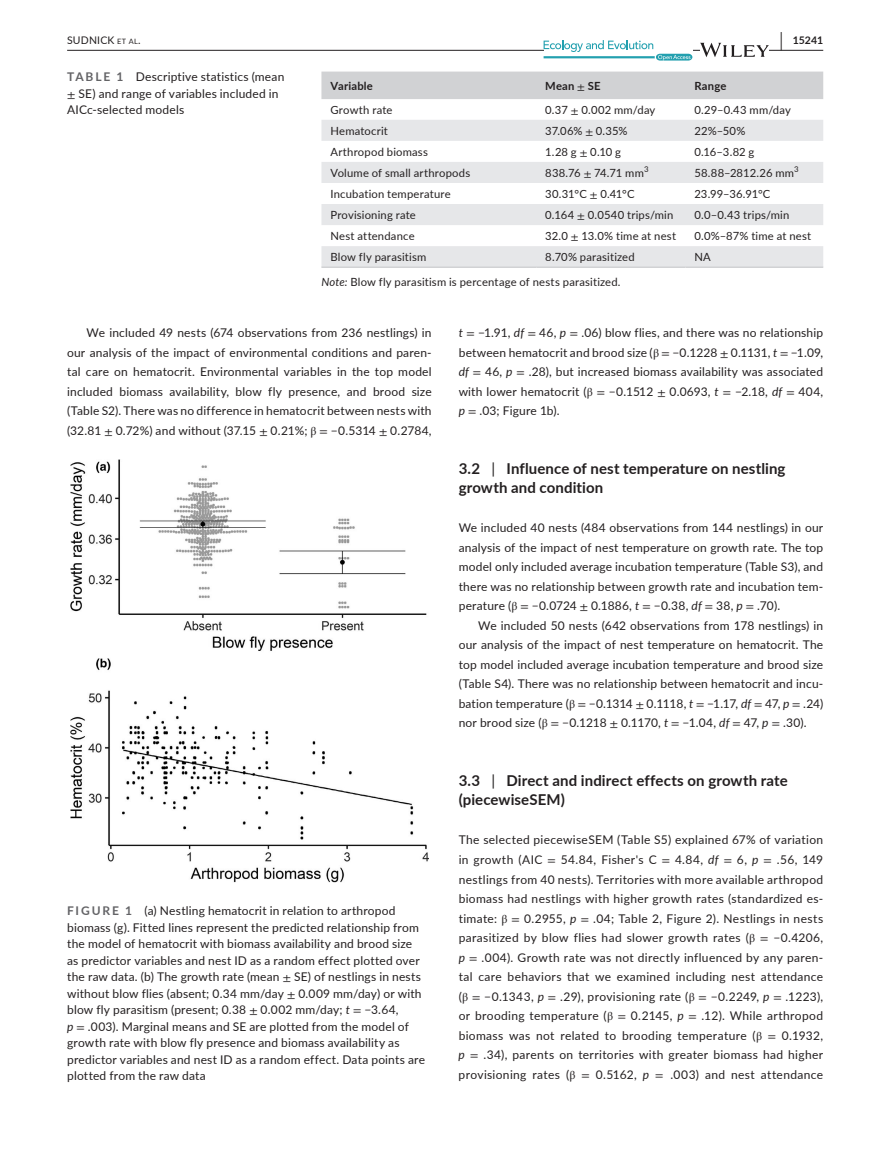
<style>
.page{position:relative;width:893px;height:1174px;background:#fff}
.page>*{position:absolute;margin:0;border:0;box-sizing:border-box;transform-origin:0 0}
.t1{font:700 19.5px "Lato";color:#231f20;scale:.48 1}
.t2{font:700 15px/19.5px "Lato";letter-spacing:.01em;color:#231f20}
.t3{font:12px/19.5px "Lato";letter-spacing:.015em;color:#231f20;text-align:justify}
.t4{font:11.25px "Lato";letter-spacing:.015em;color:#231f20}
.t5{font:700 11.25px "Lato";letter-spacing:.02em;color:#231f20}
.t6{font:10.5px "Lato";letter-spacing:.015em;color:#231f20}
.t7{font:700 10.5px "Lato";color:#231f20}
.t8{font:7.8px "Lato";color:#231f20}
.s1{font-size:7.35px}
.s2{font-weight:700;color:#636366}
.s3{font-family:"STIX"}
.s4{font-family:"STIX";font-weight:400}
.s5{font-style:italic}
.s6{font-weight:400}
</style>
<div class="page">
<hr style="left:67px;top:50px;width:756px;height:1px;background:#231f20">
<svg style="left:544px;top:40px;width:148px;height:21px"></svg>
<svg style="left:700px;top:43px;width:69px;height:14px"></svg>
<div style="left:321px;top:72px;width:502px;height:27px;background:#d1d2d4"></div>
<svg style="left:321px;top:120px;width:502px;height:146px;fill:#e6e7e9"></svg>
<hr style="left:321px;top:266px;width:215px;height:2px;background:#d1d2d4">
<hr style="left:536px;top:266px;width:149px;height:2px;background:#d1d2d4">
<hr style="left:685px;top:266px;width:138px;height:2px;background:#d1d2d4">
<img style="left:71px;top:459px;width:357px;height:424px">
<h1 class="t1" style="left:780px;top:25px;width:7px">|</h1>
<p class="t6" style="left:67px;top:33px;width:75px">SUDNICK <span class="s1">et al</span>.</p>
<p class="t7" style="left:793px;top:33px;width:32px">15241</p>
<p class="t3" style="left:67px;top:68px;width:219px;line-height:16.5px;text-align:left"><span class="s2">TABLE 1</span> Descriptive statistics (mean <span class="s3">±</span> SE) and range of variables included in<br>AICc-selected models</p>
<p class="t5" style="left:330px;top:77px;width:44px">Variable</p>
<p class="t5" style="left:545px;top:77px;width:57px">Mean <span class="s4">±</span> SE</p>
<p class="t5" style="left:694px;top:77px;width:33px">Range</p>
<p class="t4" style="left:330px;top:102px;width:64px">Growth rate</p>
<p class="t4" style="left:545px;top:102px;width:112px">0.37 <span class="s3">±</span> 0.002 mm/day</p>
<p class="t4" style="left:694px;top:102px;width:98px">0.29–0.43 mm/day</p>
<p class="t4" style="left:330px;top:123px;width:59px">Hematocrit</p>
<p class="t4" style="left:545px;top:123px;width:84px">37.06% <span class="s3">±</span> 0.35%</p>
<p class="t4" style="left:694px;top:123px;width:53px">22%–50%</p>
<p class="t4" style="left:330px;top:144px;width:99px">Arthropod biomass</p>
<p class="t4" style="left:545px;top:144px;width:77px">1.28 g <span class="s3">±</span> 0.10 g</p>
<p class="t4" style="left:694px;top:144px;width:62px">0.16–3.82 g</p>
<p class="t4" style="left:330px;top:165px;width:141px">Volume of small arthropods</p>
<p class="t4" style="left:545px;top:165px;width:100px">838.76 <span class="s3">±</span> 74.71 mm</p>
<p class="t8" style="left:644px;top:163px;width:6px">3</p>
<p class="t4" style="left:694px;top:165px;width:101px">58.88–2812.26 mm</p>
<p class="t8" style="left:794px;top:163px;width:6px">3</p>
<p class="t4" style="left:330px;top:186px;width:122px">Incubation temperature</p>
<p class="t4" style="left:545px;top:186px;width:91px">30.31°C <span class="s3">±</span> 0.41°C</p>
<p class="t4" style="left:694px;top:186px;width:78px">23.99–36.91°C</p>
<p class="t4" style="left:330px;top:207px;width:87px">Provisioning rate</p>
<p class="t4" style="left:545px;top:207px;width:130px">0.164 <span class="s3">±</span> 0.0540 trips/min</p>
<p class="t4" style="left:694px;top:207px;width:97px">0.0–0.43 trips/min</p>
<p class="t4" style="left:330px;top:228px;width:86px">Nest attendance</p>
<p class="t4" style="left:545px;top:228px;width:132px">32.0 <span class="s3">±</span> 13.0% time at nest</p>
<p class="t4" style="left:694px;top:228px;width:118px">0.0%–87% time at nest</p>
<p class="t4" style="left:330px;top:249px;width:97px">Blow fly parasitism</p>
<p class="t4" style="left:545px;top:249px;width:91px">8.70% parasitized</p>
<p class="t4" style="left:694px;top:249px;width:18px">NA</p>
<p class="t4" style="left:321px;top:274px;width:301px"><span class="s5">Note:</span> Blow fly parasitism is percentage of nests parasitized.</p>
<p class="t3" style="left:67px;top:323px;width:366px;text-indent:20px">We included 49 nests (674 observations from 236 nestlings) in our analysis of the impact of environmental conditions and paren&shy;tal care on hematocrit. Environmental variables in the top model included biomass availability, blow fly presence, and brood size (Table S2). There was no difference in hematocrit between nests with (32.81 <span class="s3">±</span> 0.72%) and without (37.15 <span class="s3">±</span> 0.21%; <span class="s3">β =</span> −0.5314 <span class="s3">±</span> 0.2784,</p>
<p class="t3" style="left:459px;top:323px;width:366px"><span class="s5">t</span> <span class="s3">=</span> −1.91, <span class="s5">df</span> <span class="s3">=</span> 46, <span class="s5">p</span> <span class="s3">=</span> .06) blow flies, and there was no relationship between hematocrit and brood size (<span class="s3">β =</span> −0.1228 <span class="s3">±</span> 0.1131, <span class="s5">t</span> <span class="s3">=</span> −1.09, <span class="s5">df</span> <span class="s3">=</span> 46, <span class="s5">p</span> <span class="s3">=</span> .28), but increased biomass availability was associated with lower hematocrit (<span class="s3">β =</span> −0.1512 <span class="s3">±</span> 0.0693, <span class="s5">t</span> <span class="s3">=</span> −2.18, <span class="s5">df</span> <span class="s3">=</span> 404, <span class="s5">p</span> <span class="s3">=</span> .03; Figure 1b).</p>
<p class="t2" style="left:459px;top:458px;width:328px">3.2 <span class="s6">|</span> Influence of nest temperature on nestling growth and condition</p>
<p class="t3" style="left:459px;top:518px;width:366px">We included 40 nests (484 observations from 144 nestlings) in our analysis of the impact of nest temperature on growth rate. The top model only included average incubation temperature (Table S3), and there was no relationship between growth rate and incubation tem&shy;perature (<span class="s3">β =</span> −0.0724 <span class="s3">±</span> 0.1886, <span class="s5">t</span> <span class="s3">=</span> −0.38, <span class="s5">df</span> <span class="s3">=</span> 38, <span class="s5">p</span> <span class="s3">=</span> .70).</p>
<p class="t3" style="left:459px;top:615px;width:366px;text-indent:20px">We included 50 nests (642 observations from 178 nestlings) in our analysis of the impact of nest temperature on hematocrit. The top model included average incubation temperature and brood size (Table S4). There was no relationship between hematocrit and incu&shy;bation temperature (<span class="s3">β =</span> −0.1314 <span class="s3">±</span> 0.1118, <span class="s5">t</span> <span class="s3">=</span> −1.17, <span class="s5">df</span> <span class="s3">=</span> 47, <span class="s5">p</span> <span class="s3">=</span> .24) nor brood size (<span class="s3">β =</span> −0.1218 <span class="s3">±</span> 0.1170, <span class="s5">t</span> <span class="s3">=</span> −1.04, <span class="s5">df</span> <span class="s3">=</span> 47, <span class="s5">p</span> <span class="s3">=</span> .30).</p>
<p class="t3" style="left:67px;top:902px;width:359px;line-height:16.5px;text-align:left"><span class="s2">FIGURE 1</span> (a) Nestling hematocrit in relation to arthropod biomass (g). Fitted lines represent the predicted relationship from the model of hematocrit with biomass availability and brood size as predictor variables and nest ID as a random effect plotted over the raw data. (b) The growth rate (mean <span class="s3">±</span> SE) of nestlings in nests without blow flies (absent; 0.34 mm/day <span class="s3">±</span> 0.009 mm/day) or with blow fly parasitism (present; 0.38 <span class="s3">±</span> 0.002 mm/day; <span class="s5">t</span> <span class="s3">=</span> −3.64,<br><span class="s5">p</span> <span class="s3">=</span> .003). Marginal means and SE are plotted from the model of growth rate with blow fly presence and biomass availability as predictor variables and nest ID as a random effect. Data points are plotted from the raw data</p>
<p class="t2" style="left:459px;top:770px;width:330px">3.3 <span class="s6">|</span> Direct and indirect effects on growth rate (piecewiseSEM)</p>
<p class="t3" style="left:459px;top:830px;width:366px">The selected piecewiseSEM (Table S5) explained 67% of variation in growth (AIC <span class="s3">=</span> 54.84, Fisher's C <span class="s3">=</span> 4.84, <span class="s5">df</span> <span class="s3">=</span> 6, <span class="s5">p</span> <span class="s3">=</span> .56, 149 nestlings from 40 nests). Territories with more available arthropod biomass had nestlings with higher growth rates (standardized es&shy;timate: <span class="s3">β =</span> 0.2955, <span class="s5">p</span> <span class="s3">=</span> .04; Table 2, Figure 2). Nestlings in nests parasitized by blow flies had slower growth rates (<span class="s3">β =</span> −0.4206, <span class="s5">p</span> <span class="s3">=</span> .004). Growth rate was not directly influenced by any paren&shy;tal care behaviors that we examined including nest attendance (<span class="s3">β =</span> −0.1343, <span class="s5">p</span> <span class="s3">=</span> .29), provisioning rate (<span class="s3">β =</span> −0.2249, <span class="s5">p</span> <span class="s3">=</span> .1223), or brooding temperature (<span class="s3">β =</span> 0.2145, <span class="s5">p</span> <span class="s3">=</span> .12). While arthropod biomass was not related to brooding temperature (<span class="s3">β =</span> 0.1932, <span class="s5">p</span> <span class="s3">=</span> .34), parents on territories with greater biomass had higher provisioning rates (<span class="s3">β =</span> 0.5162, <span class="s5">p</span> <span class="s3">=</span> .003) and nest attendance</p>
</div>
